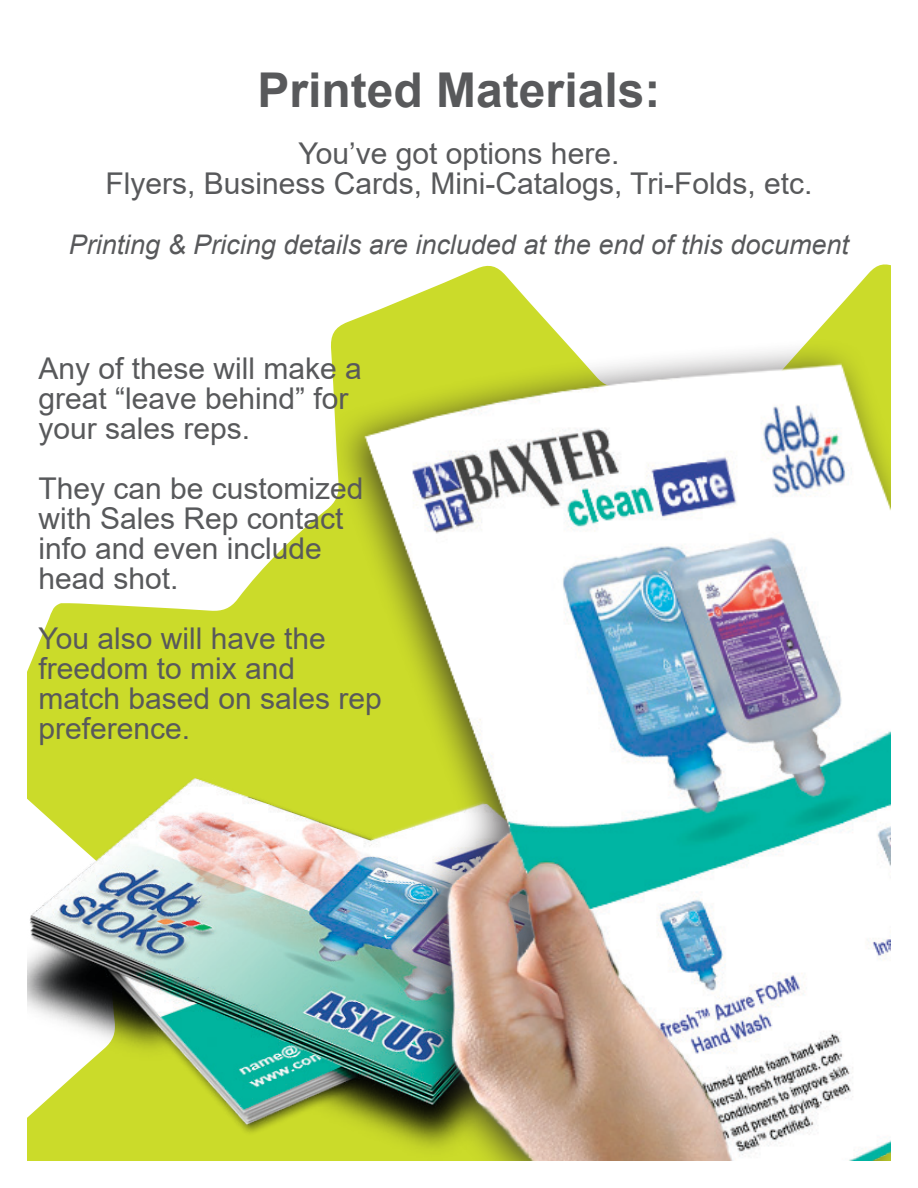
<style>
.page{position:relative;width:918px;height:1188px;background:#fff}
.page>*{position:absolute;margin:0;border:0;box-sizing:border-box;transform-origin:0 0}
.t1{font:700 48px "Arial";color:#58595b}
.t2{font:30px/30px "Arial";color:#58595b}
.t3{font:italic 27px "Arial";color:#58595b}
</style>
<div class="page">
<svg style="left:27px;top:264px;width:864px;height:515px"></svg>
<img style="left:27px;top:779px;width:177px;height:382px">
<img style="left:204px;top:323px;width:687px;height:838px">
<p class="t1" style="left:258px;top:56px;width:404px">Printed Materials:</p>
<p class="t2" style="left:299px;top:138px;width:322px">You’ve got options here.</p>
<p class="t2" style="left:106px;top:168px;width:708px">Flyers, Business Cards, Mini-Catalogs, Tri-Folds, etc.</p>
<p class="t3" style="left:69px;top:227px;width:782px">Printing &amp; Pricing details are included at the end of this document</p>
<p class="t2" style="left:38px;top:353px;width:325px">Any of these will make a great “leave behind” for your sales reps.</p>
<p class="t2" style="left:38px;top:473px;width:327px">They can be customized with Sales Rep contact info and even include head shot.</p>
<p class="t2" style="left:38px;top:623px;width:345px">You also will have the freedom to mix and match based on sales rep preference.</p>
</div>
